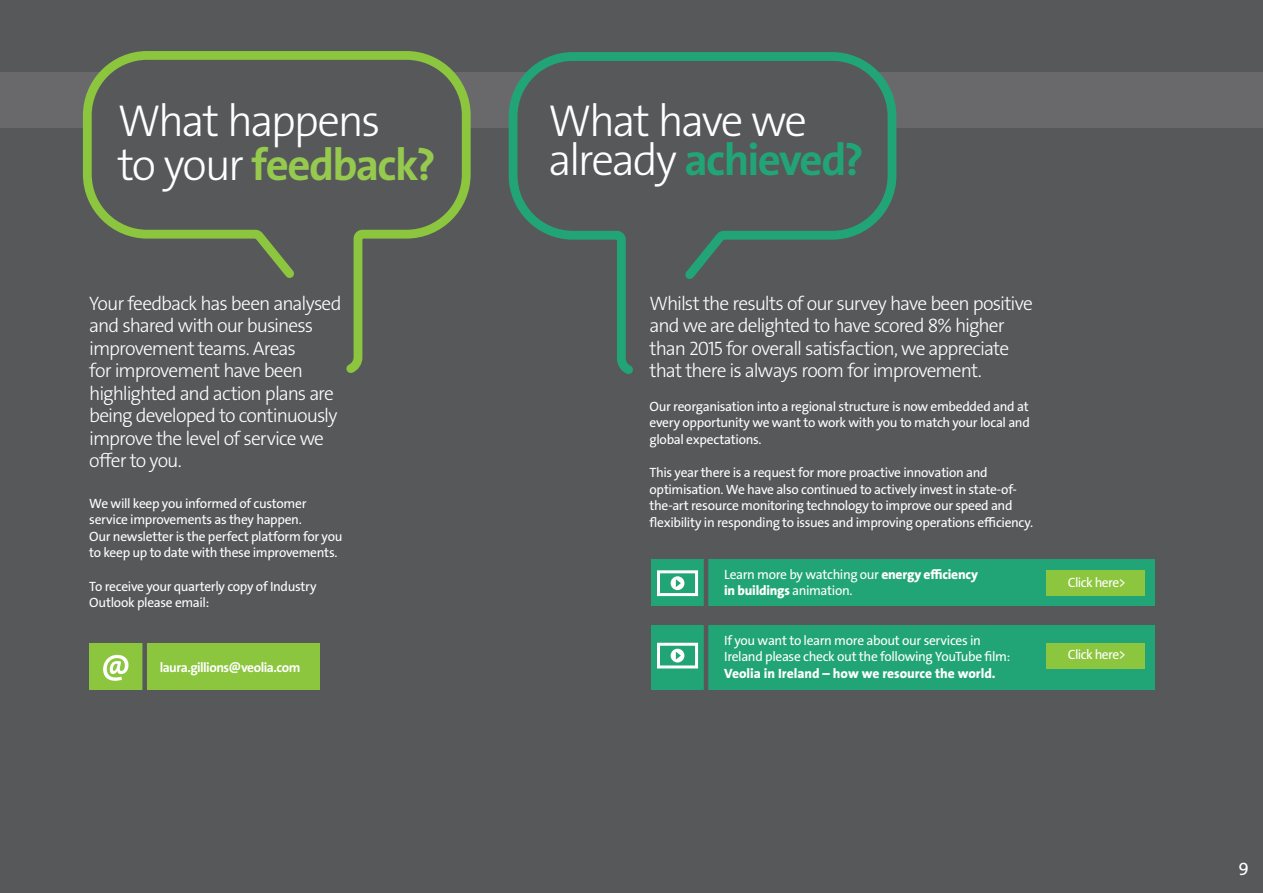
<style>
.page{position:relative;width:1263px;height:893px;background:#57585a}
.page>*{position:absolute;margin:0;border:0;box-sizing:border-box;transform-origin:0 0}
.t1{font:45px/43.5px "The Sans Veolia W3 Lig";letter-spacing:-.055em;color:#fff}
.t2{font:19.5px/22.5px "The Sans Veolia W3 Lig";letter-spacing:-.05em;color:#fff}
.t3{font:18px "The Sans Veolia W5 Pla";color:#fff}
.t4{font:13.5px/16.5px "The Sans Veolia W5 Pla";letter-spacing:-.025em;color:#fff}
.t5{font:13.5px "The Sans Veolia W8 Ex Bld";color:#fff}
.t6{font:13.5px "The Sans Veolia W7 Bld";letter-spacing:-.04em;color:#fff}
.s1{font-family:"The Sans Veolia W7 Bld";color:#96ca4e}
.s2{font-family:"The Sans Veolia W7 Bld";color:#21a577}
.s3{font-family:"The Sans Veolia W8 Ex Bld"}
</style>
<div class="page">
<div style="left:0;top:72px;width:1263px;height:56px;background:#69696c"></div>
<svg style="left:83px;top:51px;width:388px;height:322px"></svg>
<svg style="left:508px;top:52px;width:389px;height:322px"></svg>
<div style="left:651px;top:625px;width:503px;height:64px;background:#21a577"></div>
<hr style="left:704px;top:621px;width:4px;height:78px;background:#57585a">
<div style="left:651px;top:559px;width:503px;height:47px;background:#21a577"></div>
<hr style="left:704px;top:556px;width:4px;height:55px;background:#57585a">
<div style="left:89px;top:644px;width:231px;height:46px;background:#8bc63e"></div>
<div style="left:142px;top:640px;width:5px;height:55px;background:#57585a"></div>
<svg style="left:103px;top:655px;width:25px;height:26px"></svg>
<div style="left:657px;top:643px;width:41px;height:25px;border:3px solid #fff"></div>
<svg style="left:671px;top:649px;width:13px;height:13px"></svg>
<div style="left:657px;top:570px;width:41px;height:26px;border:3px solid #fff"></div>
<svg style="left:671px;top:576px;width:13px;height:14px"></svg>
<div style="left:1047px;top:643px;width:98px;height:25px;background:#8bc63e"></div>
<div style="left:1047px;top:571px;width:98px;height:25px;background:#8bc63e"></div>
<p class="t1" style="left:118px;top:99px;width:319px">What happens<br>to your <span class="s1">feedback?</span></p>
<p class="t2" style="left:89px;top:292px;width:254px">Your feedback has been analysed and shared with our business improvement teams. Areas<br>for improvement have been highlighted and action plans are being developed to continuously improve the level of service we offer to you.</p>
<p class="t4" style="left:89px;top:495px;width:255px">We will keep you informed of customer service improvements as they happen.<br>Our newsletter is the perfect platform for you to keep up to date with these improvements.</p>
<p class="t4" style="left:89px;top:578px;width:229px">To receive your quarterly copy of Industry<br>Outlook please email:</p>
<p class="t6" style="left:160px;top:659px;width:142px">laura.gillions@veolia.com</p>
<p class="t1" style="left:549px;top:102px;width:317px;line-height:39px">What have we already <span class="s2">achieved?</span></p>
<p class="t2" style="left:649px;top:292px;width:385px">Whilst the results of our survey have been positive and we are delighted to have scored 8% higher than 2015 for overall satisfaction, we appreciate that there is always room for improvement.</p>
<p class="t4" style="left:649px;top:398px;width:382px;text-align:justify">Our reorganisation into a regional structure is now embedded and at every opportunity we want to work with you to match your local and global expectations.</p>
<p class="t4" style="left:649px;top:465px;width:385px">This year there is a request for more proactive innovation and optimisation. We have also continued to actively invest in state-of&shy;the-art resource monitoring technology to improve our speed and flexibility in responding to issues and improving operations efficiency.</p>
<p class="t4" style="left:724px;top:566px;width:255px">Learn more by watching our <span class="s3">energy efficiency in buildings</span> animation.</p>
<p class="t4" style="left:724px;top:632px;width:288px">If you want to learn more about our services in<br>Ireland please check out the following YouTube film:</p>
<p class="t5" style="left:724px;top:664px;width:273px">Veolia in Ireland – how we resource the world.</p>
<p class="t4" style="left:1068px;top:574px;width:59px">Click here&gt;</p>
<p class="t4" style="left:1068px;top:647px;width:59px">Click here&gt;</p>
<p class="t3" style="left:1238px;top:858px;width:12px">9</p>
</div>
